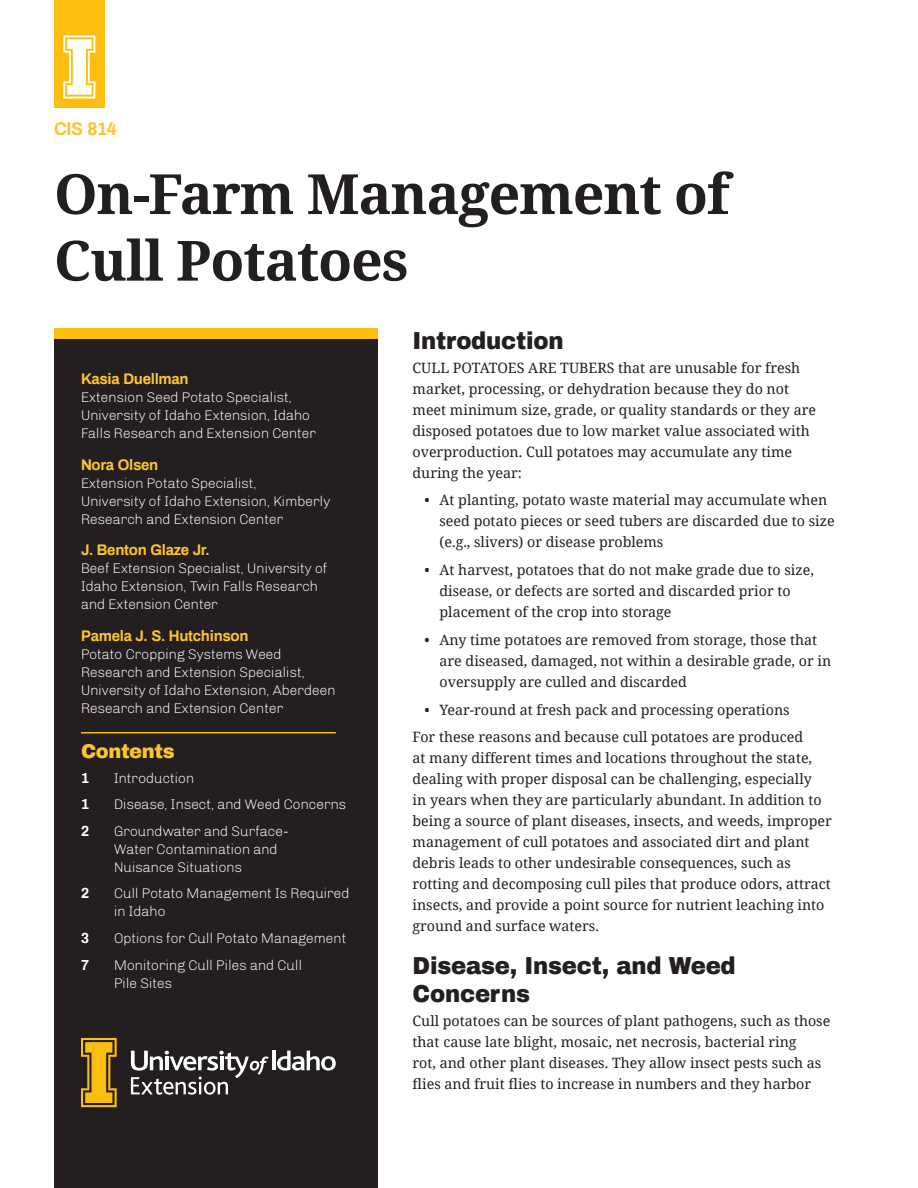
<style>
.page{position:relative;width:918px;height:1188px;background:#fff}
.page>*{position:absolute;margin:0;border:0;box-sizing:border-box;transform-origin:0 0}
.t1{font:700 55.5px/66.6px "Noto Serif";letter-spacing:-.02em;color:#231f20}
.t2{font:900 24px/28.8px "Archivo";letter-spacing:-.01em;color:#231f20;scale:.95 1}
.t3{font:900 19.5px "Archivo";letter-spacing:-.02em;color:#fec430}
.t4{font:700 18px "Archivo";letter-spacing:-.02em;color:#fec430}
.t5{font:700 15px "Archivo";letter-spacing:-.02em;color:#fec430}
.t6{font:14.25px/21px "Noto Serif";color:#231f20}
.t7{font:300 14.25px/18px "Chivo";letter-spacing:-.02em;color:#fff}
.t8{font:700 14.25px "Archivo";color:#fff}
</style>
<div class="page">
<div style="left:54px;top:339px;width:324px;height:849px;background:#231f20"></div>
<div style="left:54px;top:328px;width:324px;height:11px;background:#fdbe12"></div>
<svg style="left:81px;top:1038px;width:36px;height:69px"></svg>
<hr style="left:272px;top:1051px;width:3px;height:19px;background:#fff">
<svg style="left:277px;top:1051px;width:59px;height:20px"></svg>
<svg style="left:131px;top:1051px;width:138px;height:44px"></svg>
<div style="left:54px;top:0;width:51px;height:108px;background:#fdbe12"></div>
<svg style="left:63px;top:35px;width:32px;height:64px"></svg>
<hr style="left:81px;top:732px;width:255px;height:2px;background:#fdbe12">
<p class="t4" style="left:54px;top:116px;width:64px">CIS 814</p>
<h1 class="t1" style="left:54px;top:159px;width:677px">On-Farm Management of<br>Cull Potatoes</h1>
<p class="t5" style="left:81px;top:368px;width:109px">Kasia Duellman</p>
<p class="t7" style="left:81px;top:388px;width:237px">Extension Seed Potato Specialist,<br>University of Idaho Extension, Idaho<br>Falls Research and Extension Center</p>
<p class="t5" style="left:81px;top:454px;width:79px">Nora Olsen</p>
<p class="t7" style="left:81px;top:474px;width:251px">Extension Potato Specialist,<br>University of Idaho Extension, Kimberly<br>Research and Extension Center</p>
<p class="t5" style="left:81px;top:539px;width:130px">J. Benton Glaze Jr.</p>
<p class="t7" style="left:81px;top:559px;width:248px">Beef Extension Specialist, University of<br>Idaho Extension, Twin Falls Research and Extension Center</p>
<p class="t5" style="left:81px;top:625px;width:169px">Pamela J. S. Hutchinson</p>
<p class="t7" style="left:81px;top:645px;width:256px">Potato Cropping Systems Weed Research and Extension Specialist, University of Idaho Extension, Aberdeen Research and Extension Center</p>
<h3 class="t3" style="left:81px;top:739px;width:95px">Contents</h3>
<p class="t8" style="left:81px;top:768px;width:9px">1</p>
<p class="t7" style="left:114px;top:769px;width:82px">Introduction</p>
<p class="t8" style="left:81px;top:794px;width:9px">1</p>
<p class="t7" style="left:114px;top:795px;width:234px">Disease, Insect, and Weed Concerns</p>
<p class="t8" style="left:81px;top:821px;width:9px">2</p>
<p class="t7" style="left:114px;top:822px;width:176px">Groundwater and Surface-<br>Water Contamination and<br>Nuisance Situations</p>
<p class="t8" style="left:81px;top:884px;width:9px">2</p>
<p class="t7" style="left:114px;top:885px;width:237px">Cull Potato Management Is Required in Idaho</p>
<p class="t8" style="left:81px;top:928px;width:9px">3</p>
<p class="t7" style="left:114px;top:929px;width:234px">Options for Cull Potato Management</p>
<p class="t8" style="left:81px;top:955px;width:9px">7</p>
<p class="t7" style="left:114px;top:956px;width:190px">Monitoring Cull Piles and Cull<br>Pile Sites</p>
<h2 class="t2" style="left:413px;top:327px;width:161px">Introduction</h2>
<p class="t6" style="left:413px;top:356px;width:405px">CULL POTATOES ARE TUBERS that are unusable for fresh market, processing, or dehydration because they do not meet minimum size, grade, or quality standards or they are disposed potatoes due to low market value associated with overproduction. Cull potatoes may accumulate any time during the year:</p>
<p class="t6" style="left:440px;top:489px;width:397px;text-indent:-15px">• At planting, potato waste material may accumulate when seed potato pieces or seed tubers are discarded due to size (e.g., slivers) or disease problems</p>
<p class="t6" style="left:440px;top:559px;width:376px;text-indent:-15px">• At harvest, potatoes that do not make grade due to size, disease, or defects are sorted and discarded prior to placement of the crop into storage</p>
<p class="t6" style="left:440px;top:629px;width:393px;text-indent:-15px">• Any time potatoes are removed from storage, those that are diseased, damaged, not within a desirable grade, or in oversupply are culled and discarded</p>
<p class="t6" style="left:413px;top:695px;width:392px;line-height:27.8px;text-align:center">• Year-round at fresh pack and processing operations<br>For these reasons and because cull potatoes are produced</p>
<p class="t6" style="left:413px;top:747px;width:421px">at many different times and locations throughout the state, dealing with proper disposal can be challenging, especially<br>in years when they are particularly abundant. In addition to being a source of plant diseases, insects, and weeds, improper management of cull potatoes and associated dirt and plant debris leads to other undesirable consequences, such as rotting and decomposing cull piles that produce odors, attract insects, and provide a point source for nutrient leaching into ground and surface waters.</p>
<h2 class="t2" style="left:413px;top:951px;width:342px">Disease, Insect, and Weed<br>Concerns</h2>
<p class="t6" style="left:413px;top:1009px;width:419px">Cull potatoes can be sources of plant pathogens, such as those that cause late blight, mosaic, net necrosis, bacterial ring<br>rot, and other plant diseases. They allow insect pests such as flies and fruit flies to increase in numbers and they harbor</p>
</div>
